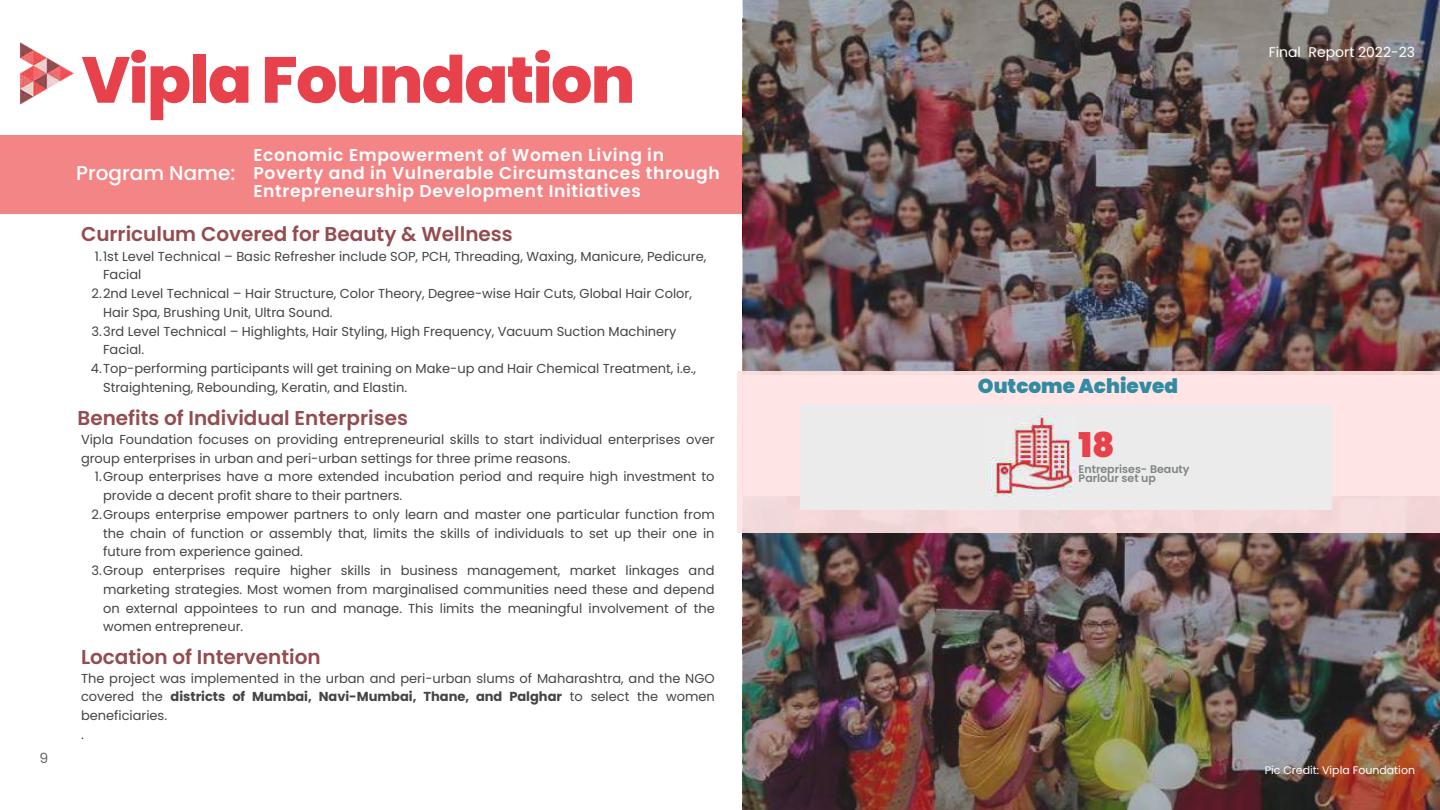
<style>
.page{position:relative;width:1440px;height:810px;background:#fff}
.page>*{position:absolute;margin:0;border:0;box-sizing:border-box;transform-origin:0 0}
.t1{font:800 65px "Poppins";letter-spacing:-.025em;color:#e7424b}
.t2{font:900 34.1px "Poppins";color:#e7424b}
.t3{font:600 20px "Poppins";color:#934c4f}
.t4{font:900 20px "Poppins";color:#318ba2}
.t5{font:500 20px "Poppins";color:#fff}
.t6{font:600 17.2px/18px "Poppins";letter-spacing:.035em;color:#fff}
.t7{font:14px "Poppins";color:#fff}
.t8{font:14px "Poppins";color:#666}
.t9{font:13px/18.8px "Poppins";color:#444}
.t10{font:600 11px/9.4px "Poppins";color:#7e8585}
.t11{font:11px "Poppins";color:#fff}
.s1{font-weight:700}
</style>
<div class="page">
<div style="left:0;top:135px;width:743px;height:78px;background:#f48587"></div>
<img style="left:743px;top:0;width:697px;height:810px">
<div style="left:737px;top:371px;width:703px;height:162px;background:linear-gradient(to right,#fae0e0,#fbe0e0)"></div>
<div style="left:800px;top:405px;width:531px;height:105px;background:#ebebeb"></div>
<img style="left:983px;top:416px;width:93px;height:80px">
<img style="left:20px;top:42px;width:54px;height:63px">
<p class="t8" style="left:39px;top:748px;width:10px">9</p>
<h1 class="t1" style="left:82px;top:35px;width:555px">Vipla Foundation</h1>
<h3 class="t5" style="left:76px;top:159px;width:161px">Program Name:</h3>
<h3 class="t6" style="left:253px;top:146px;width:468px">Economic Empowerment of Women Living in<br>Poverty and in Vulnerable Circumstances through<br>Entrepreneurship Development Initiatives</h3>
<h3 class="t3" style="left:81px;top:220px;width:433px">Curriculum Covered for Beauty &amp; Wellness</h3>
<p class="t9" style="left:95px;top:247px;width:613px">1.1st Level Technical – Basic Refresher include SOP, PCH, Threading, Waxing, Manicure, Pedicure,</p>
<p class="t9" style="left:103px;top:265px;width:40px">Facial</p>
<p class="t9" style="left:92px;top:284px;width:602px">2.2nd Level Technical – Hair Structure, Color Theory, Degree-wise Hair Cuts, Global Hair Color,</p>
<p class="t9" style="left:103px;top:303px;width:231px">Hair Spa, Brushing Unit, Ultra Sound.</p>
<p class="t9" style="left:91px;top:322px;width:587px">3.3rd Level Technical – Highlights, Hair Styling, High Frequency, Vacuum Suction Machinery</p>
<p class="t9" style="left:103px;top:340px;width:43px">Facial.</p>
<p class="t9" style="left:91px;top:359px;width:607px">4.Top-performing participants will get training on Make-up and Hair Chemical Treatment, i.e.,</p>
<p class="t9" style="left:103px;top:378px;width:306px">Straightening, Rebounding, Keratin, and Elastin.</p>
<h3 class="t3" style="left:78px;top:404px;width:332px">Benefits of Individual Enterprises</h3>
<p class="t9" style="left:81px;top:430px;width:635px">Vipla Foundation focuses on providing entrepreneurial skills to start individual enterprises over group enterprises in urban and peri-urban settings for three prime reasons.</p>
<p class="t9" style="left:95px;top:468px;width:621px">1.Group enterprises have a more extended incubation period and require high investment to</p>
<p class="t9" style="left:103px;top:486px;width:301px">provide a decent profit share to their partners.</p>
<p class="t9" style="left:92px;top:505px;width:625px">2.Groups enterprise empower partners to only learn and master one particular function from</p>
<p class="t9" style="left:103px;top:524px;width:613px">the chain of function or assembly that, limits the skills of individuals to set up their one in</p>
<p class="t9" style="left:103px;top:543px;width:201px">future from experience gained.</p>
<p class="t9" style="left:91px;top:561px;width:625px">3.Group enterprises require higher skills in business management, market linkages and</p>
<p class="t9" style="left:103px;top:580px;width:613px">marketing strategies. Most women from marginalised communities need these and depend</p>
<p class="t9" style="left:103px;top:599px;width:613px">on external appointees to run and manage. This limits the meaningful involvement of the</p>
<p class="t9" style="left:103px;top:618px;width:142px">women entrepreneur.</p>
<h3 class="t3" style="left:81px;top:643px;width:241px">Location of Intervention</h3>
<p class="t9" style="left:81px;top:669px;width:635px">The project was implemented in the urban and peri-urban slums of Maharashtra, and the NGO covered the <span class="s1">districts of Mumbai, Navi-Mumbai, Thane, and Palghar</span> to select the women beneficiaries.<br>.</p>
<p class="t7" style="left:1269px;top:42px;width:148px">Final Report 2022-23</p>
<h3 class="t4" style="left:978px;top:372px;width:202px">Outcome Achieved</h3>
<h2 class="t2" style="left:1079px;top:422px;width:38px">18</h2>
<p class="t10" style="left:1079px;top:464px;width:112px">Entreprises- Beauty<br>Parlour set up</p>
<p class="t11" style="left:1265px;top:763px;width:152px">Pic Credit: Vipla Foundation</p>
</div>
